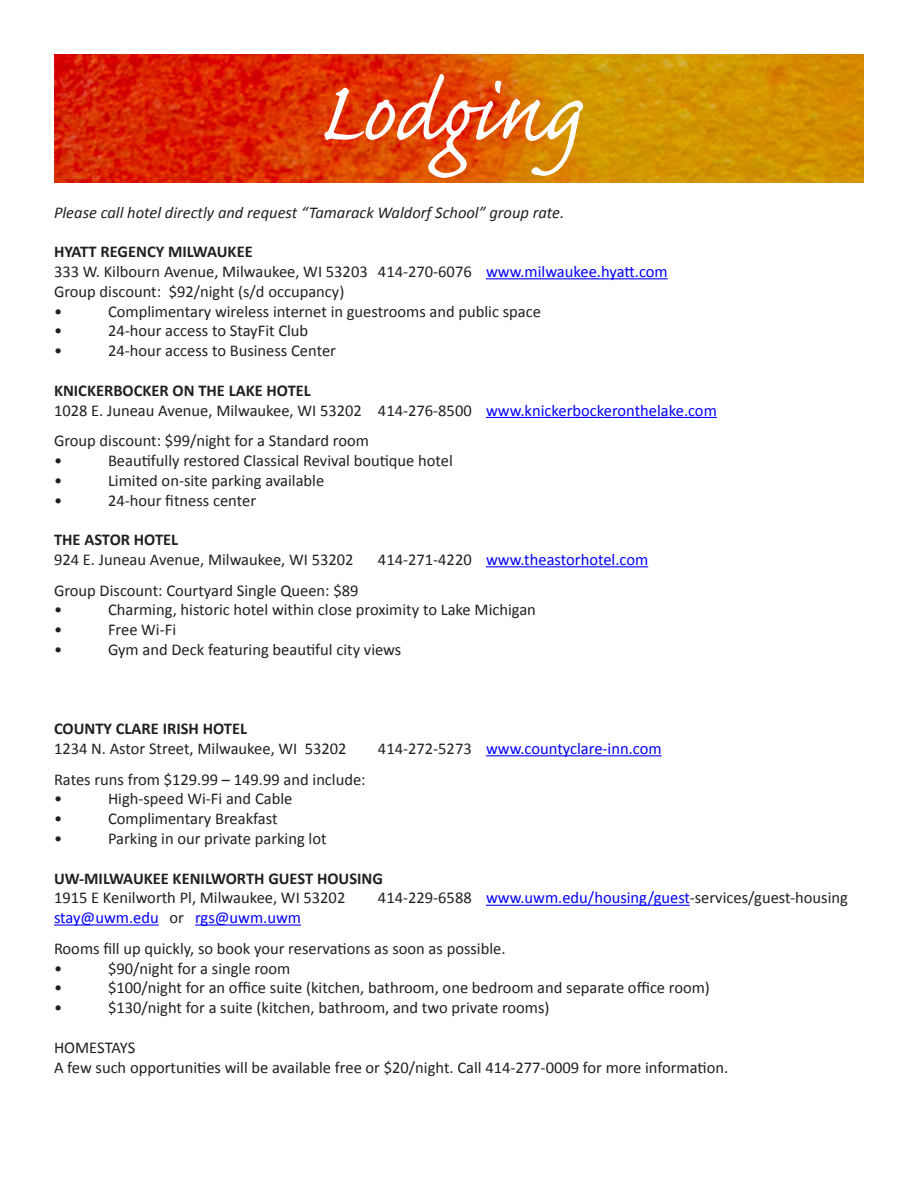
<style>
.page{position:relative;width:918px;height:1188px;background:#fff}
.page>*{position:absolute;margin:0;border:0;box-sizing:border-box;transform-origin:0 0}
.t1{font:108px "Caflisch Script Pro";letter-spacing:-.015em;color:#fff}
.t2{font:16.5px "Calibri";color:#231f20}
.t3{font:700 16.5px "Calibri";color:#231f20}
.t4{font:16.5px "Calibri";color:#00f}
.t5{font:italic 16.5px "Calibri";color:#231f20}
.s1{color:#00f}
.s2{color:#231f20}
</style>
<div class="page">
<img style="left:54px;top:54px;width:810px;height:128px">
<hr style="left:486px;top:278px;width:182px;height:1px;background:#00f">
<hr style="left:486px;top:417px;width:231px;height:1px;background:#00f">
<hr style="left:486px;top:566px;width:162px;height:1px;background:#00f">
<hr style="left:486px;top:755px;width:176px;height:1px;background:#00f">
<hr style="left:486px;top:905px;width:204px;height:1px;background:#00f">
<hr style="left:54px;top:925px;width:105px;height:1px;background:#00f">
<hr style="left:195px;top:925px;width:106px;height:1px;background:#00f">
<p class="t1" style="left:317px;top:57px;width:259px">Lodging</p>
<p class="t5" style="left:54px;top:201px;width:512px">Please call hotel directly and request “Tamarack Waldorf School” group rate.</p>
<p class="t3" style="left:54px;top:241px;width:200px">HYATT REGENCY MILWAUKEE</p>
<p class="t2" style="left:54px;top:261px;width:615px">333 W. Kilbourn Avenue, Milwaukee, WI 53203 414-270-6076 <span class="s1">www.milwaukee.hyatt.com</span></p>
<p class="t2" style="left:54px;top:281px;width:292px">Group discount: $92/night (s/d occupancy)</p>
<p class="t2" style="left:54px;top:301px;width:10px">•</p>
<p class="t2" style="left:108px;top:301px;width:434px">Complimentary wireless internet in guestrooms and public space</p>
<p class="t2" style="left:54px;top:320px;width:10px">•</p>
<p class="t2" style="left:108px;top:320px;width:202px">24-hour access to StayFit Club</p>
<p class="t2" style="left:54px;top:340px;width:10px">•</p>
<p class="t2" style="left:108px;top:340px;width:230px">24-hour access to Business Center</p>
<p class="t3" style="left:54px;top:380px;width:258px">KNICKERBOCKER ON THE LAKE HOTEL</p>
<p class="t2" style="left:54px;top:400px;width:664px">1028 E. Juneau Avenue, Milwaukee, WI 53202 414-276-8500 <span class="s1">www.knickerbockeronthelake.com</span></p>
<p class="t2" style="left:54px;top:430px;width:316px">Group discount: $99/night for a Standard room</p>
<p class="t2" style="left:54px;top:450px;width:10px">•</p>
<p class="t2" style="left:108px;top:450px;width:346px">Beautifully restored Classical Revival boutique hotel</p>
<p class="t2" style="left:54px;top:470px;width:10px">•</p>
<p class="t2" style="left:108px;top:470px;width:218px">Limited on-site parking available</p>
<p class="t2" style="left:54px;top:490px;width:10px">•</p>
<p class="t2" style="left:108px;top:490px;width:150px">24-hour fitness center</p>
<p class="t3" style="left:54px;top:529px;width:126px">THE ASTOR HOTEL</p>
<p class="t2" style="left:54px;top:549px;width:301px">924 E. Juneau Avenue, Milwaukee, WI 53202</p>
<p class="t4" style="left:378px;top:549px;width:272px"><span class="s2">414-271-4220</span> www.theastorhotel.com</p>
<p class="t2" style="left:54px;top:580px;width:306px">Group Discount: Courtyard Single Queen: $89</p>
<p class="t2" style="left:54px;top:599px;width:10px">•</p>
<p class="t2" style="left:108px;top:599px;width:429px">Charming, historic hotel within close proximity to Lake Michigan</p>
<p class="t2" style="left:54px;top:619px;width:10px">•</p>
<p class="t2" style="left:108px;top:619px;width:70px">Free Wi-Fi</p>
<p class="t2" style="left:54px;top:639px;width:10px">•</p>
<p class="t2" style="left:108px;top:639px;width:295px">Gym and Deck featuring beautiful city views</p>
<p class="t3" style="left:54px;top:718px;width:195px">COUNTY CLARE IRISH HOTEL</p>
<p class="t2" style="left:54px;top:738px;width:294px">1234 N. Astor Street, Milwaukee, WI 53202</p>
<p class="t4" style="left:378px;top:738px;width:285px"><span class="s2">414-272-5273</span> www.countyclare-inn.com</p>
<p class="t2" style="left:54px;top:769px;width:313px">Rates runs from $129.99 – 149.99 and include:</p>
<p class="t2" style="left:54px;top:788px;width:10px">•</p>
<p class="t2" style="left:108px;top:788px;width:186px">High-speed Wi-Fi and Cable</p>
<p class="t2" style="left:54px;top:808px;width:10px">•</p>
<p class="t2" style="left:108px;top:808px;width:171px">Complimentary Breakfast</p>
<p class="t2" style="left:54px;top:828px;width:10px">•</p>
<p class="t2" style="left:108px;top:828px;width:220px">Parking in our private parking lot</p>
<p class="t3" style="left:54px;top:868px;width:331px">UW-MILWAUKEE KENILWORTH GUEST HOUSING</p>
<p class="t2" style="left:54px;top:887px;width:293px">1915 E Kenilworth Pl, Milwaukee, WI 53202</p>
<p class="t2" style="left:378px;top:887px;width:471px">414-229-6588 <span class="s1">www.uwm.edu/housing/guest</span>-services/guest-housing</p>
<p class="t4" style="left:54px;top:907px;width:249px">stay@uwm.edu <span class="s2">or</span> rgs@uwm.uwm</p>
<p class="t2" style="left:54px;top:938px;width:453px">Rooms fill up quickly, so book your reservations as soon as possible.</p>
<p class="t2" style="left:54px;top:958px;width:10px">•</p>
<p class="t2" style="left:108px;top:958px;width:184px">$90/night for a single room</p>
<p class="t2" style="left:54px;top:977px;width:10px">•</p>
<p class="t2" style="left:108px;top:977px;width:603px">$100/night for an office suite (kitchen, bathroom, one bedroom and separate office room)</p>
<p class="t2" style="left:54px;top:997px;width:10px">•</p>
<p class="t2" style="left:108px;top:997px;width:443px">$130/night for a suite (kitchen, bathroom, and two private rooms)</p>
<p class="t2" style="left:54px;top:1037px;width:83px">HOMESTAYS</p>
<p class="t2" style="left:54px;top:1057px;width:676px">A few such opportunities will be available free or $20/night. Call 414-277-0009 for more information.</p>
</div>
